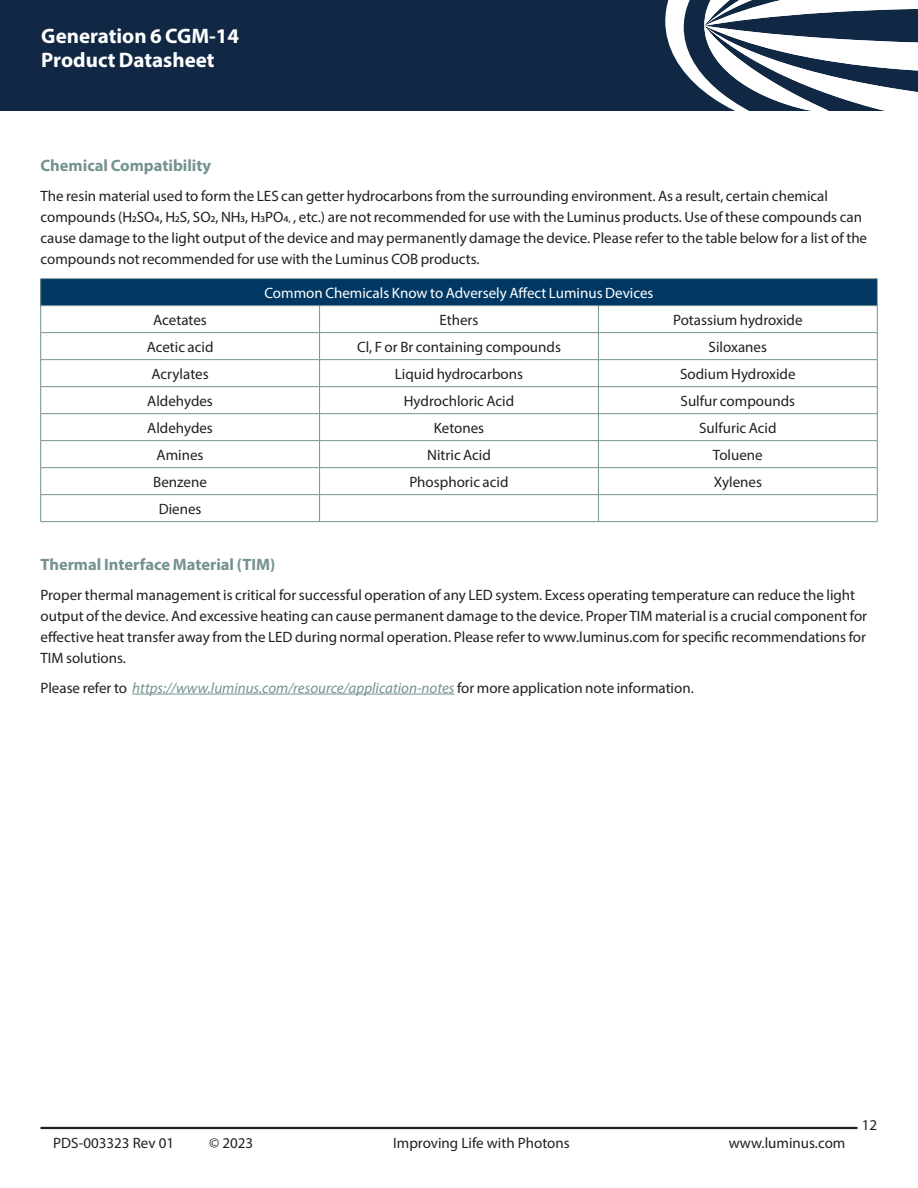
<style>
.page{position:relative;width:918px;height:1188px;background:#fff}
.page>*{position:absolute;margin:0;border:0;box-sizing:border-box;transform-origin:0 0}
.DS_Title_2ndLine{font:700 21px "Myriad Pro";color:#fff}
.正文{font:700 16.5px "Myriad Pro";color:#749291}
.正文-2{font:15px/21px "Myriad Pro";color:#231f20}
.正文-3{font:italic 15px "Myriad Pro";color:#749291}
.DS_Bottom_Folio{font:15px "Myriad Pro";color:#231f20}
.t1{font:15px "Myriad Pro";color:#fff}
.s1{font-style:normal;color:#231f20}
</style>
<div class="page">
<hr style="left:40px;top:1127px;width:818px;height:2px;background:#231f20">
<div style="left:0;top:0;width:918px;height:110px;background:#112845"></div>
<svg style="left:665px;top:0;width:253px;height:110px"></svg>
<hr style="left:132px;top:694px;width:322px;height:1px;background:#749291">
<div style="left:41px;top:279px;width:836px;height:27px;background:#003863"></div>
<svg style="left:41px;top:306px;width:557px;height:215px"></svg>
<hr style="left:40px;top:278px;width:280px;height:1px;background:#749291">
<hr style="left:320px;top:278px;width:278px;height:1px;background:#749291">
<hr style="left:598px;top:278px;width:280px;height:1px;background:#749291">
<hr style="left:40px;top:305px;width:280px;height:1px;background:#749291">
<hr style="left:320px;top:305px;width:278px;height:1px;background:#749291">
<hr style="left:598px;top:305px;width:280px;height:1px;background:#749291">
<hr style="left:40px;top:332px;width:280px;height:1px;background:#749291">
<hr style="left:320px;top:332px;width:278px;height:1px;background:#749291">
<hr style="left:598px;top:332px;width:280px;height:1px;background:#749291">
<hr style="left:40px;top:359px;width:280px;height:1px;background:#749291">
<hr style="left:320px;top:359px;width:278px;height:1px;background:#749291">
<hr style="left:598px;top:359px;width:280px;height:1px;background:#749291">
<hr style="left:40px;top:386px;width:280px;height:1px;background:#749291">
<hr style="left:320px;top:386px;width:278px;height:1px;background:#749291">
<hr style="left:598px;top:386px;width:280px;height:1px;background:#749291">
<hr style="left:40px;top:413px;width:280px;height:1px;background:#749291">
<hr style="left:320px;top:413px;width:278px;height:1px;background:#749291">
<hr style="left:598px;top:413px;width:280px;height:1px;background:#749291">
<hr style="left:40px;top:440px;width:280px;height:1px;background:#749291">
<hr style="left:320px;top:440px;width:278px;height:1px;background:#749291">
<hr style="left:598px;top:440px;width:280px;height:1px;background:#749291">
<hr style="left:40px;top:467px;width:280px;height:1px;background:#749291">
<hr style="left:320px;top:467px;width:278px;height:1px;background:#749291">
<hr style="left:598px;top:467px;width:280px;height:1px;background:#749291">
<hr style="left:40px;top:494px;width:280px;height:1px;background:#749291">
<svg style="left:40px;top:279px;width:1px;height:242px"></svg>
<hr style="left:320px;top:494px;width:278px;height:1px;background:#749291">
<svg style="left:319px;top:306px;width:1px;height:215px"></svg>
<hr style="left:598px;top:494px;width:280px;height:1px;background:#749291">
<svg style="left:598px;top:306px;width:1px;height:215px"></svg>
<svg style="left:877px;top:279px;width:1px;height:242px"></svg>
<hr style="left:40px;top:521px;width:280px;height:1px;background:#749291">
<hr style="left:320px;top:521px;width:278px;height:1px;background:#749291">
<hr style="left:598px;top:521px;width:280px;height:1px;background:#749291">
<p class="DS_Title_2ndLine" style="left:41px;top:23px;width:200px">Generation 6 CGM-14</p>
<p class="DS_Title_2ndLine" style="left:41px;top:47px;width:175px">Product Datasheet</p>
<p class="正文" style="left:40px;top:154px;width:172px">Chemical Compatibility</p>
<p class="正文-2" style="left:40px;top:185px;width:828px">The resin material used to form the LES can getter hydrocarbons from the surrounding environment. As a result, certain chemical compounds (H2SO4, H2S, SO2, NH3, H3PO4, , etc.) are not recommended for use with the Luminus products. Use of these compounds can cause damage to the light output of the device and may permanently damage the device. Please refer to the table below for a list of the compounds not recommended for use with the Luminus COB products.</p>
<p class="t1" style="left:264px;top:284px;width:391px">Common Chemicals Know to Adversely Affect Luminus Devices</p>
<p class="正文-2" style="left:153px;top:310px;width:55px">Acetates</p>
<p class="正文-2" style="left:440px;top:310px;width:40px">Ethers</p>
<p class="正文-2" style="left:673px;top:310px;width:131px">Potassium hydroxide</p>
<p class="正文-2" style="left:147px;top:337px;width:68px">Acetic acid</p>
<p class="正文-2" style="left:357px;top:337px;width:205px">Cl, F or Br containing compounds</p>
<p class="正文-2" style="left:709px;top:337px;width:60px">Siloxanes</p>
<p class="正文-2" style="left:152px;top:364px;width:59px">Acrylates</p>
<p class="正文-2" style="left:395px;top:364px;width:130px">Liquid hydrocarbons</p>
<p class="正文-2" style="left:680px;top:364px;width:117px">Sodium Hydroxide</p>
<p class="正文-2" style="left:147px;top:391px;width:67px">Aldehydes</p>
<p class="正文-2" style="left:404px;top:391px;width:112px">Hydrochloric Acid</p>
<p class="正文-2" style="left:681px;top:391px;width:116px">Sulfur compounds</p>
<p class="正文-2" style="left:147px;top:418px;width:67px">Aldehydes</p>
<p class="正文-2" style="left:434px;top:418px;width:52px">Ketones</p>
<p class="正文-2" style="left:699px;top:418px;width:79px">Sulfuric Acid</p>
<p class="正文-2" style="left:157px;top:445px;width:48px">Amines</p>
<p class="正文-2" style="left:427px;top:445px;width:65px">Nitric Acid</p>
<p class="正文-2" style="left:713px;top:445px;width:51px">Toluene</p>
<p class="正文-2" style="left:153px;top:472px;width:55px">Benzene</p>
<p class="正文-2" style="left:409px;top:472px;width:101px">Phosphoric acid</p>
<p class="正文-2" style="left:714px;top:472px;width:50px">Xylenes</p>
<p class="正文-2" style="left:159px;top:499px;width:44px">Dienes</p>
<p class="正文" style="left:40px;top:553px;width:236px">Thermal Interface Material (TIM)</p>
<p class="正文-2" style="left:40px;top:584px;width:828px">Proper thermal management is critical for successful operation of any LED system. Excess operating temperature can reduce the light output of the device. And excessive heating can cause permanent damage to the device. Proper TIM material is a crucial component for effective heat transfer away from the LED during normal operation. Please refer to www.luminus.com for specific recommendations for TIM solutions.</p>
<p class="正文-3" style="left:40px;top:678px;width:654px"><span class="s1">Please refer to</span> https://www.luminus.com/resource/application-notes <span class="s1">for more application note information.</span></p>
<p class="DS_Bottom_Folio" style="left:53px;top:1134px;width:122px">PDS-003323 Rev 01</p>
<p class="DS_Bottom_Folio" style="left:209px;top:1134px;width:46px">© 2023</p>
<p class="DS_Bottom_Folio" style="left:393px;top:1134px;width:178px">Improving Life with Photons</p>
<p class="DS_Bottom_Folio" style="left:729px;top:1134px;width:118px">www.luminus.com</p>
<p class="正文-2" style="left:862px;top:1114px;width:17px">12</p>
</div>
